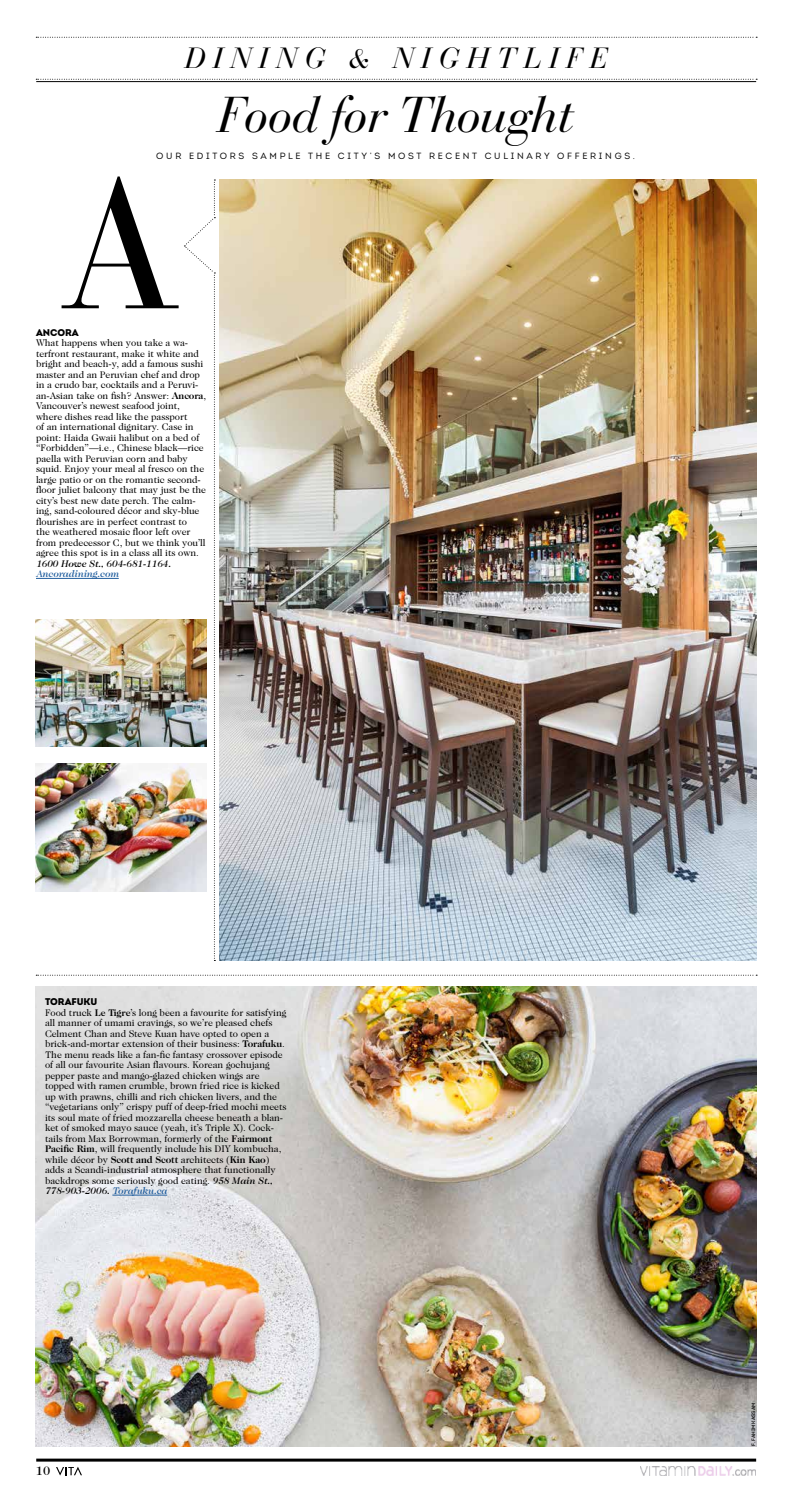
<style>
.page{position:relative;width:792px;height:1512px;background:#fff}
.page>*{position:absolute;margin:0;border:0;box-sizing:border-box;transform-origin:0 0}
.t1{font:italic 50px "Bauer Bodoni";letter-spacing:-.025em;color:#000}
.t2{font:italic 29px "Bauer Bodoni";letter-spacing:.26em;color:#000}
.t3{font:500 12.5px "Caslon Two Twenty Four";color:#000}
.t4{font:9.8px/10.5px "Caslon Two Twenty Four";letter-spacing:-.005em;color:#000}
.t5{font:italic 500 9.8px "Caslon Two Twenty Four";letter-spacing:-.005em;color:#000}
.t6{font:italic 500 9.8px "Caslon Two Twenty Four";letter-spacing:-.005em;color:#215e9e}
.t7{font:900 9.8px "Intro";letter-spacing:-.005em;color:#000}
.t8{font:9px "Intro";letter-spacing:.3em;color:#000}
.t9{font:5px "Intro";color:#000}
.s1{font-weight:700}
.s2{font-weight:500;font-style:italic}
.s3{font-weight:500;font-style:italic;color:#215e9e}
</style>
<div class="page">
<svg style="left:36px;top:79px;width:721px;height:1px"></svg>
<svg style="left:36px;top:37px;width:721px;height:1px"></svg>
<svg style="left:36px;top:975px;width:721px;height:1px"></svg>
<hr style="left:36px;top:81px;width:720px;height:1px;background:#000">
<img style="left:640px;top:1467px;width:116px;height:9px">
<svg style="left:56px;top:1467px;width:26px;height:9px"></svg>
<hr style="left:36px;top:1459px;width:720px;height:3px;background:#000">
<hr style="left:36px;top:578px;width:83px;height:1px;background:#215e9e">
<img style="left:220px;top:180px;width:537px;height:780px">
<svg style="left:62px;top:176px;width:153px;height:785px"></svg>
<img style="left:36px;top:764px;width:171px;height:128px">
<img style="left:36px;top:619px;width:171px;height:128px">
<img style="left:36px;top:986px;width:721px;height:461px">
<hr style="left:112px;top:1195px;width:55px;height:1px;background:#215e9e">
<h2 class="t2" style="left:185px;top:40px;width:423px">DINING &amp; NIGHTLIFE</h2>
<h1 class="t1" style="left:217px;top:85px;width:358px">Food for Thought</h1>
<p class="t8" style="left:156px;top:151px;width:480px">OUR EDITORS SAMPLE THE CITY’S MOST RECENT CULINARY OFFERINGS.</p>
<p class="t7" style="left:36px;top:326px;width:44px">ANCORA</p>
<p class="t4" style="left:36px;top:338px;width:172px">What happens when you take a wa&shy;terfront restaurant, make it white and bright and beach-y, add a famous sushi master and an Peruvian chef and drop in a crudo bar, cocktails and a Peruvi&shy;an-Asian take on fish? Answer: <span class="s1">Ancora</span>, Vancouver’s newest seafood joint, where dishes read like the passport<br>of an international dignitary. Case in point: Haida Gwaii halibut on a bed of “Forbidden”—i.e., Chinese black—rice paella with Peruvian corn and baby squid. Enjoy your meal al fresco on the large patio or on the romantic second&shy;floor juliet balcony that may just be the city’s best new date perch. The calm&shy;ing, sand-coloured décor and sky-blue flourishes are in perfect contrast to<br>the weathered mosaic floor left over from predecessor C, but we think you’ll agree this spot is in a class all its own.</p>
<p class="t5" style="left:36px;top:558px;width:136px">1600 Howe St., 604-681-1164.</p>
<p class="t6" style="left:36px;top:568px;width:84px">Ancoradining.com</p>
<p class="t7" style="left:45px;top:995px;width:54px">TORAFUKU</p>
<p class="t4" style="left:45px;top:1007px;width:243px">Food truck <span class="s1">Le Tigre</span>’s long been a favourite for satisfying all manner of umami cravings, so we’re pleased chefs Celment Chan and Steve Kuan have opted to open a brick-and-mortar extension of their business: <span class="s1">Torafuku</span>.<br>The menu reads like a fan-fic fantasy crossover episode of all our favourite Asian flavours. Korean gochujang pepper paste and mango-glazed chicken wings are topped with ramen crumble, brown fried rice is kicked up with prawns, chilli and rich chicken livers, and the “vegetarians only” crispy puff of deep-fried mochi meets its soul mate of fried mozzarella cheese beneath a blan&shy;ket of smoked mayo sauce (yeah, it’s Triple X). Cock&shy;tails from Max Borrowman, formerly of the <span class="s1">Fairmont Pacific Rim</span>, will frequently include his DIY kombucha, while décor by <span class="s1">Scott and Scott</span> architects (<span class="s1">Kin Kao</span>) adds a Scandi-industrial atmosphere that functionally backdrops some seriously good eating. <span class="s2">958 Main St., 778-903-2006.</span> <span class="s3">Torafuku.ca</span></p>
<p class="t3" style="left:36px;top:1464px;width:16px">10</p>
<p class="t9" style="left:750px;top:1446px;width:45px;rotate:-90deg">F. FAHIM KASSAM</p>
</div>
